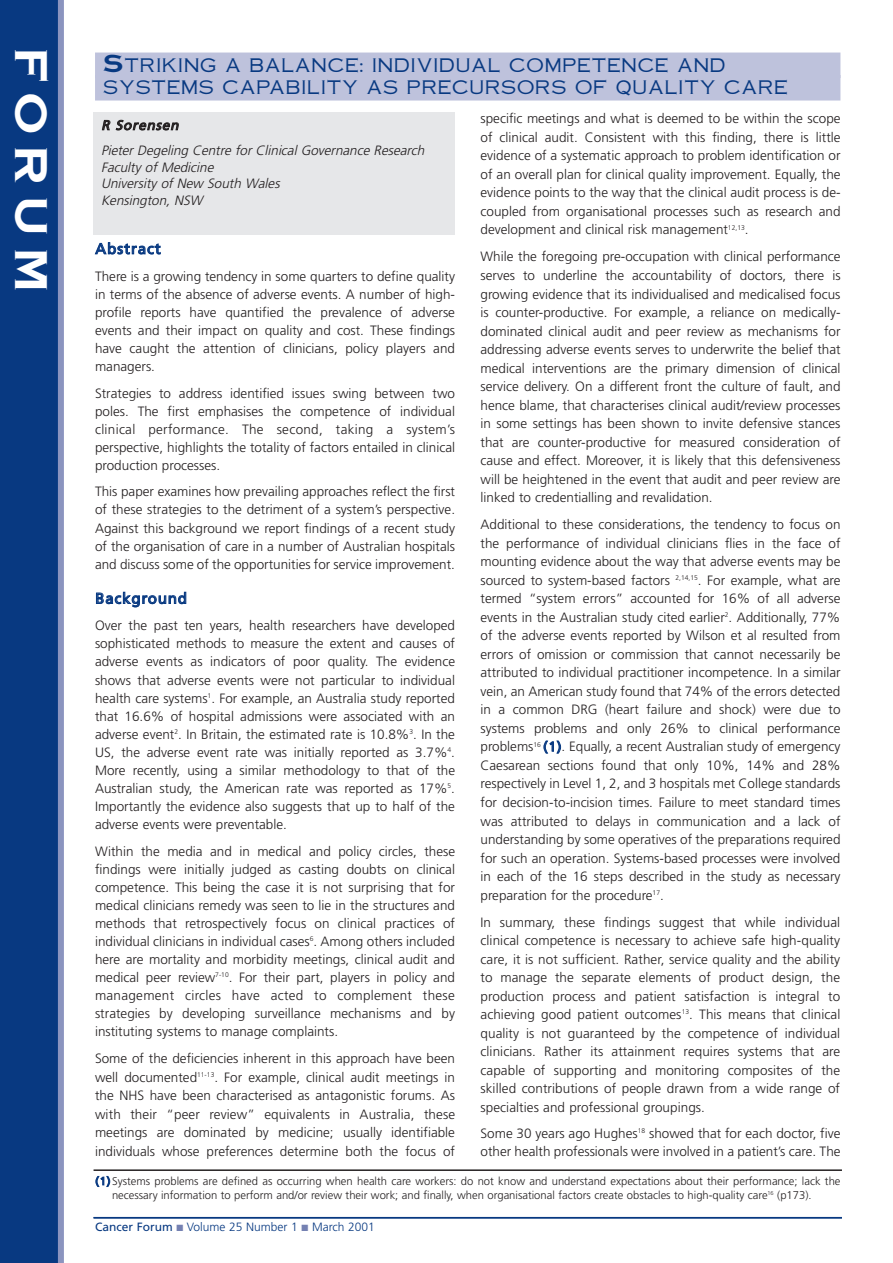
<style>
.page{position:relative;width:893px;height:1263px;background:#fff}
.page>*{position:absolute;margin:0;border:0;box-sizing:border-box;transform-origin:0 0}
.t1{font:700 39px "Copperplate Gothic";letter-spacing:.355em;color:#fff}
.t2{font:300 16.5px/22.5px "Copperplate Gothic";letter-spacing:.09em;color:#083981}
.t3{font:15px "Frutiger";letter-spacing:.06em;color:#083981}
.t4{font:300 13.5px/18.5px "Frutiger";color:#231f20;text-align:justify}
.t5{font:italic 300 13.5px/16.5px "Frutiger";color:#231f20}
.t6{font:italic 13.5px "Frutiger";color:#231f20}
.t7{font:300 12px "Frutiger";color:#083981}
.t8{font:300 11.25px/13.5px "Frutiger";color:#231f20}
.s1{font-weight:700;font-size:21px}
.s2{font-weight:400;color:#083981}
.s3{font-weight:400}
.s4{color:#7581b2}
</style>
<div class="page">
<div style="left:0;top:0;width:61px;height:1263px;background:#083981"></div>
<div style="left:58px;top:0;width:6px;height:1263px;background:#8b94bf"></div>
<hr style="left:94px;top:1217px;width:748px;height:1px;background:#083981">
<div style="left:95px;top:53px;width:745px;height:25px;background:#bec2dc"></div>
<div style="left:95px;top:75px;width:745px;height:26px;background:#bec2dc"></div>
<div style="left:94px;top:112px;width:361px;height:123px;background:#e6e7e9"></div>
<hr style="left:94px;top:1169px;width:748px;height:2px;background:#231f20">
<h1 class="t1" style="left:51px;top:49px;width:243px;rotate:90deg">FORUM</h1>
<p class="t2" style="left:104px;top:55px;width:685px"><span class="s1">S</span>TRIKING A BALANCE: INDIVIDUAL COMPETENCE AND<br>SYSTEMS CAPABILITY AS PRECURSORS OF QUALITY CARE</p>
<p class="t6" style="left:101px;top:120px;width:81px">R Sorensen</p>
<p class="t5" style="left:101px;top:143px;width:328px">Pieter Degeling Centre for Clinical Governance Research<br>Faculty of Medicine<br>University of New South Wales<br>Kensington, NSW</p>
<p class="t4" style="left:480px;top:110px;width:362px">specific meetings and what is deemed to be within the scope of clinical audit. Consistent with this finding, there is little evidence of a systematic approach to problem identification or of an overall plan for clinical quality improvement. Equally, the evidence points to the way that the clinical audit process is de&shy;coupled from organisational processes such as research and development and clinical risk management<sup>12,13</sup>.</p>
<p class="t4" style="left:480px;top:249px;width:362px">While the foregoing pre-occupation with clinical performance serves to underline the accountability of doctors, there is growing evidence that its individualised and medicalised focus is counter-productive. For example, a reliance on medically&shy;dominated clinical audit and peer review as mechanisms for addressing adverse events serves to underwrite the belief that medical interventions are the primary dimension of clinical service delivery. On a different front the culture of fault, and hence blame, that characterises clinical audit/review processes in some settings has been shown to invite defensive stances that are counter-productive for measured consideration of cause and effect. Moreover, it is likely that this defensiveness will be heightened in the event that audit and peer review are linked to credentialling and revalidation.</p>
<p class="t4" style="left:480px;top:516px;width:362px">Additional to these considerations, the tendency to focus on the performance of individual clinicians flies in the face of mounting evidence about the way that adverse events may be sourced to system-based factors <sup>2,14,15</sup>. For example, what are termed “system errors” accounted for 16% of all adverse events in the Australian study cited earlier<sup>2</sup>. Additionally, 77% of the adverse events reported by Wilson et al resulted from errors of omission or commission that cannot necessarily be attributed to individual practitioner incompetence. In a similar vein, an American study found that 74% of the errors detected in a common DRG (heart failure and shock) were due to systems problems and only 26% to clinical performance problems<sup>16</sup> <span class="s2">(1)</span>. Equally, a recent Australian study of emergency Caesarean sections found that only 10%, 14% and 28% respectively in Level 1, 2, and 3 hospitals met College standards for decision-to-incision times. Failure to meet standard times was attributed to delays in communication and a lack of understanding by some operatives of the preparations required for such an operation. Systems-based processes were involved in each of the 16 steps described in the study as necessary preparation for the procedure<sup>17</sup>.</p>
<p class="t4" style="left:480px;top:914px;width:361px">In summary, these findings suggest that while individual clinical competence is necessary to achieve safe high-quality care, it is not sufficient. Rather, service quality and the ability to manage the separate elements of product design, the production process and patient satisfaction is integral to achieving good patient outcomes<sup>13</sup>. This means that clinical quality is not guaranteed by the competence of individual clinicians. Rather its attainment requires systems that are capable of supporting and monitoring composites of the skilled contributions of people drawn from a wide range of specialties and professional groupings.</p>
<p class="t4" style="left:480px;top:1125px;width:362px;line-height:17.7px">Some 30 years ago Hughes<sup>18</sup> showed that for each doctor, five other health professionals were involved in a patient’s care. The</p>
<p class="t3" style="left:95px;top:243px;width:67px">Abstract</p>
<p class="t4" style="left:95px;top:268px;width:362px;line-height:18px">There is a growing tendency in some quarters to define quality in terms of the absence of adverse events. A number of high&shy;profile reports have quantified the prevalence of adverse events and their impact on quality and cost. These findings have caught the attention of clinicians, policy players and managers.</p>
<p class="t4" style="left:95px;top:385px;width:362px;line-height:18px">Strategies to address identified issues swing between two poles. The first emphasises the competence of individual clinical performance. The second, taking a system’s perspective, highlights the totality of factors entailed in clinical production processes.</p>
<p class="t4" style="left:95px;top:484px;width:362px;line-height:18px">This paper examines how prevailing approaches reflect the first of these strategies to the detriment of a system’s perspective.<br>Against this background we report findings of a recent study of the organisation of care in a number of Australian hospitals and discuss some of the opportunities for service improvement.</p>
<p class="t3" style="left:95px;top:592px;width:93px">Background</p>
<p class="t4" style="left:95px;top:618px;width:362px;line-height:18px">Over the past ten years, health researchers have developed sophisticated methods to measure the extent and causes of adverse events as indicators of poor quality. The evidence shows that adverse events were not particular to individual health care systems<sup>1</sup>. For example, an Australia study reported that 16.6% of hospital admissions were associated with an adverse event<sup>2</sup>. In Britain, the estimated rate is 10.8%<sup>3</sup>. In the US, the adverse event rate was initially reported as 3.7%<sup>4</sup>.<br>More recently, using a similar methodology to that of the Australian study, the American rate was reported as 17%<sup>5</sup>.<br>Importantly the evidence also suggests that up to half of the adverse events were preventable.</p>
<p class="t4" style="left:95px;top:843px;width:362px;line-height:18px">Within the media and in medical and policy circles, these findings were initially judged as casting doubts on clinical competence. This being the case it is not surprising that for medical clinicians remedy was seen to lie in the structures and methods that retrospectively focus on clinical practices of individual clinicians in individual cases<sup>6</sup>. Among others included here are mortality and morbidity meetings, clinical audit and medical peer review<sup>7-10</sup>. For their part, players in policy and management circles have acted to complement these strategies by developing surveillance mechanisms and by instituting systems to manage complaints.</p>
<p class="t4" style="left:95px;top:1050px;width:362px">Some of the deficiencies inherent in this approach have been well documented<sup>11-13</sup>. For example, clinical audit meetings in the NHS have been characterised as antagonistic forums. As with their “peer review” equivalents in Australia, these meetings are dominated by medicine; usually identifiable individuals whose preferences determine both the focus of</p>
<p class="t8" style="left:112px;top:1175px;width:730px;text-indent:-17px"><span class="s2">(1)</span> Systems problems are defined as occurring when health care workers: do not know and understand expectations about their performance; lack the necessary information to perform and/or review their work; and finally, when organisational factors create obstacles to high-quality care<sup>16</sup> (p173).</p>
<p class="t7" style="left:95px;top:1222px;width:281px"><span class="s3">Cancer Forum</span> <span class="s4">■</span> Volume 25 Number 1 <span class="s4">■</span> March 2001</p>
</div>
